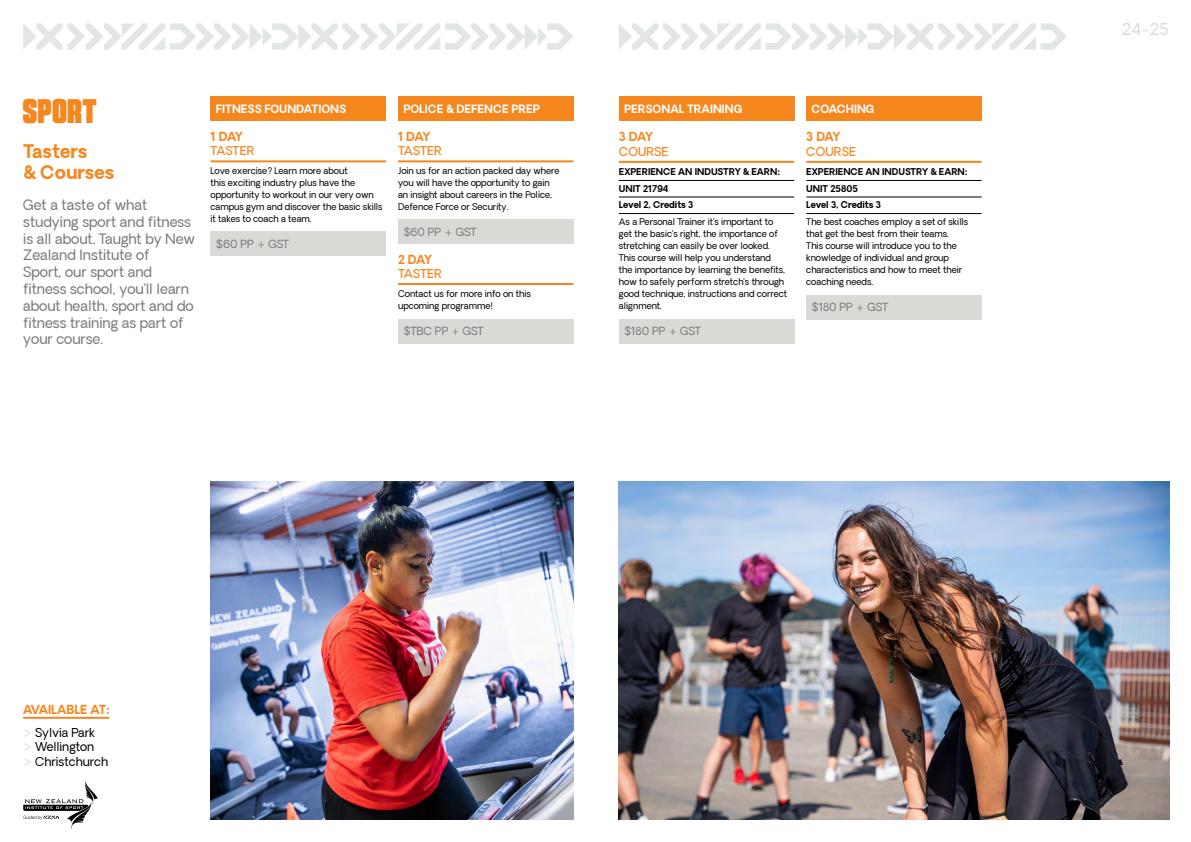
<style>
.page{position:relative;width:1191px;height:842px;background:#fff}
.page>*{position:absolute;margin:0;border:0;box-sizing:border-box;transform-origin:0 0}
.t1{font:35px "Boldine";color:#f6871f}
.t2{font:700 18px/21.6px "Oakes Grotesk";color:#f6871f}
.t3{font:16px "Oakes Grotesk";color:#dad9d6}
.t4{font:14px/16.8px "Oakes Grotesk";color:#7b7879}
.t5{font:500 12px "Oakes Grotesk";color:#f6871f}
.t6{font:12px/14.4px "Oakes Grotesk";color:#000}
.t7{font:700 12px/22.8px "Oakes Grotesk";color:#f6871f}
.t8{font:700 12px "Oakes Grotesk";letter-spacing:-.04em;color:#f6871f}
.t9{font:700 11px "Oakes Grotesk";color:#fff}
.t10{font:11px "Oakes Grotesk";color:#7b7879}
.t11{font:9px/12px "Oakes Grotesk";color:#000}
.t12{font:700 9px "Oakes Grotesk";color:#000}
.s1{font-weight:400;color:#dad9d6}
.s2{font-weight:400;color:#000}
.s3{color:#dad9d6}
</style>
<div class="page">
<div style="left:398px;top:96px;width:175px;height:25px;background:#f6871f"></div>
<div style="left:806px;top:96px;width:175px;height:25px;background:#f6871f"></div>
<div style="left:619px;top:97px;width:175px;height:24px;background:#f6871f"></div>
<div style="left:398px;top:219px;width:175px;height:25px;background:#dad9d6"></div>
<hr style="left:398px;top:160px;width:175px;height:2px;background:#f6871f">
<hr style="left:398px;top:283px;width:175px;height:2px;background:#f6871f">
<hr style="left:23px;top:717px;width:86px;height:2px;background:#f6871f">
<hr style="left:619px;top:161px;width:175px;height:2px;background:#f6871f">
<hr style="left:806px;top:161px;width:175px;height:2px;background:#f6871f">
<svg style="left:23px;top:23px;width:550px;height:27px"></svg>
<svg style="left:619px;top:23px;width:447px;height:27px"></svg>
<div style="left:211px;top:96px;width:175px;height:25px;background:#f6871f"></div>
<div style="left:211px;top:231px;width:175px;height:25px;background:#dad9d6"></div>
<hr style="left:211px;top:160px;width:175px;height:2px;background:#f6871f">
<svg style="left:23px;top:781px;width:75px;height:48px"></svg>
<div style="left:619px;top:319px;width:175px;height:24px;background:#dad9d6"></div>
<div style="left:806px;top:295px;width:175px;height:24px;background:#dad9d6"></div>
<hr style="left:619px;top:180px;width:175px;height:1px;background:#000">
<hr style="left:806px;top:180px;width:175px;height:1px;background:#000">
<hr style="left:619px;top:196px;width:175px;height:1px;background:#000">
<hr style="left:806px;top:196px;width:175px;height:1px;background:#000">
<hr style="left:619px;top:213px;width:175px;height:1px;background:#000">
<hr style="left:806px;top:213px;width:175px;height:1px;background:#000">
<img style="left:619px;top:482px;width:550px;height:337px">
<img style="left:211px;top:482px;width:362px;height:337px">
<div style="left:398px;top:319px;width:175px;height:24px;background:#dad9d6"></div>
<h1 class="t1" style="left:23px;top:90px;width:76px">SPORT</h1>
<h2 class="t2" style="left:23px;top:141px;width:92px">Tasters<br>&amp; Courses</h2>
<h3 class="t4" style="left:23px;top:197px;width:173px">Get a taste of what studying sport and fitness is all about. Taught by New<br>Zealand Institute of<br>Sport, our sport and fitness school, you’ll learn about health, sport and do fitness training as part of your course.</h3>
<p class="t9" style="left:216px;top:101px;width:132px">FITNESS FOUNDATIONS</p>
<p class="t9" style="left:403px;top:101px;width:138px">POLICE &amp; DEFENCE PREP</p>
<p class="t9" style="left:624px;top:102px;width:120px">PERSONAL TRAINING</p>
<p class="t9" style="left:811px;top:101px;width:64px">COACHING</p>
<h3 class="t8" style="left:211px;top:129px;width:34px">1 DAY</h3>
<h3 class="t5" style="left:211px;top:143px;width:45px">TASTER</h3>
<p class="t11" style="left:211px;top:165px;width:173px">Love exercise? Learn more about<br>this exciting industry plus have the opportunity to workout in our very own campus gym and discover the basic skills it takes to coach a team.</p>
<p class="t11" style="left:398px;top:165px;width:163px">Join us for an action packed day where you will have the opportunity to gain an insight about careers in the Police, Defence Force or Security.</p>
<h3 class="t8" style="left:398px;top:129px;width:34px">1 DAY</h3>
<h3 class="t5" style="left:398px;top:143px;width:45px">TASTER</h3>
<p class="t10" style="left:216px;top:236px;width:75px">$60 PP + GST</p>
<p class="t10" style="left:403px;top:224px;width:75px">$60 PP + GST</p>
<h3 class="t8" style="left:398px;top:251px;width:36px">2 DAY</h3>
<h3 class="t5" style="left:398px;top:266px;width:45px">TASTER</h3>
<p class="t11" style="left:398px;top:288px;width:134px">Contact us for more info on this upcoming programme!</p>
<p class="t10" style="left:403px;top:324px;width:82px">$TBC PP + GST</p>
<h3 class="t8" style="left:619px;top:129px;width:36px">3 DAY</h3>
<h3 class="t5" style="left:619px;top:144px;width:51px">COURSE</h3>
<h3 class="t8" style="left:806px;top:129px;width:36px">3 DAY</h3>
<h3 class="t5" style="left:806px;top:144px;width:51px">COURSE</h3>
<p class="t12" style="left:619px;top:166px;width:163px">EXPERIENCE AN INDUSTRY &amp; EARN:</p>
<p class="t12" style="left:806px;top:166px;width:163px">EXPERIENCE AN INDUSTRY &amp; EARN:</p>
<p class="t12" style="left:619px;top:183px;width:51px">UNIT 21794</p>
<p class="t12" style="left:806px;top:183px;width:53px">UNIT 25805</p>
<p class="t12" style="left:619px;top:199px;width:76px">Level 2, Credits 3</p>
<p class="t12" style="left:806px;top:199px;width:76px">Level 3, Credits 3</p>
<p class="t11" style="left:619px;top:216px;width:170px">As a Personal Trainer it’s important to get the basic’s right, the importance of stretching can easily be over looked.<br>This course will help you understand<br>the importance by learning the benefits, how to safely perform stretch’s through good technique, instructions and correct alignment.</p>
<p class="t11" style="left:806px;top:216px;width:163px">The best coaches employ a set of skills that get the best from their teams.<br>This course will introduce you to the knowledge of individual and group characteristics and how to meet their coaching needs.</p>
<p class="t10" style="left:811px;top:300px;width:78px">$180 PP + GST</p>
<p class="t10" style="left:624px;top:324px;width:78px">$180 PP + GST</p>
<h3 class="t7" style="left:23px;top:698px;width:88px">AVAILABLE AT: <span class="s1">&gt;</span> <span class="s2">Sylvia Park</span></h3>
<h3 class="t6" style="left:23px;top:740px;width:86px"><span class="s3">&gt;</span> Wellington<br><span class="s3">&gt;</span> Christchurch</h3>
<h3 class="t3" style="left:1122px;top:19px;width:48px">24-25</h3>
</div>
